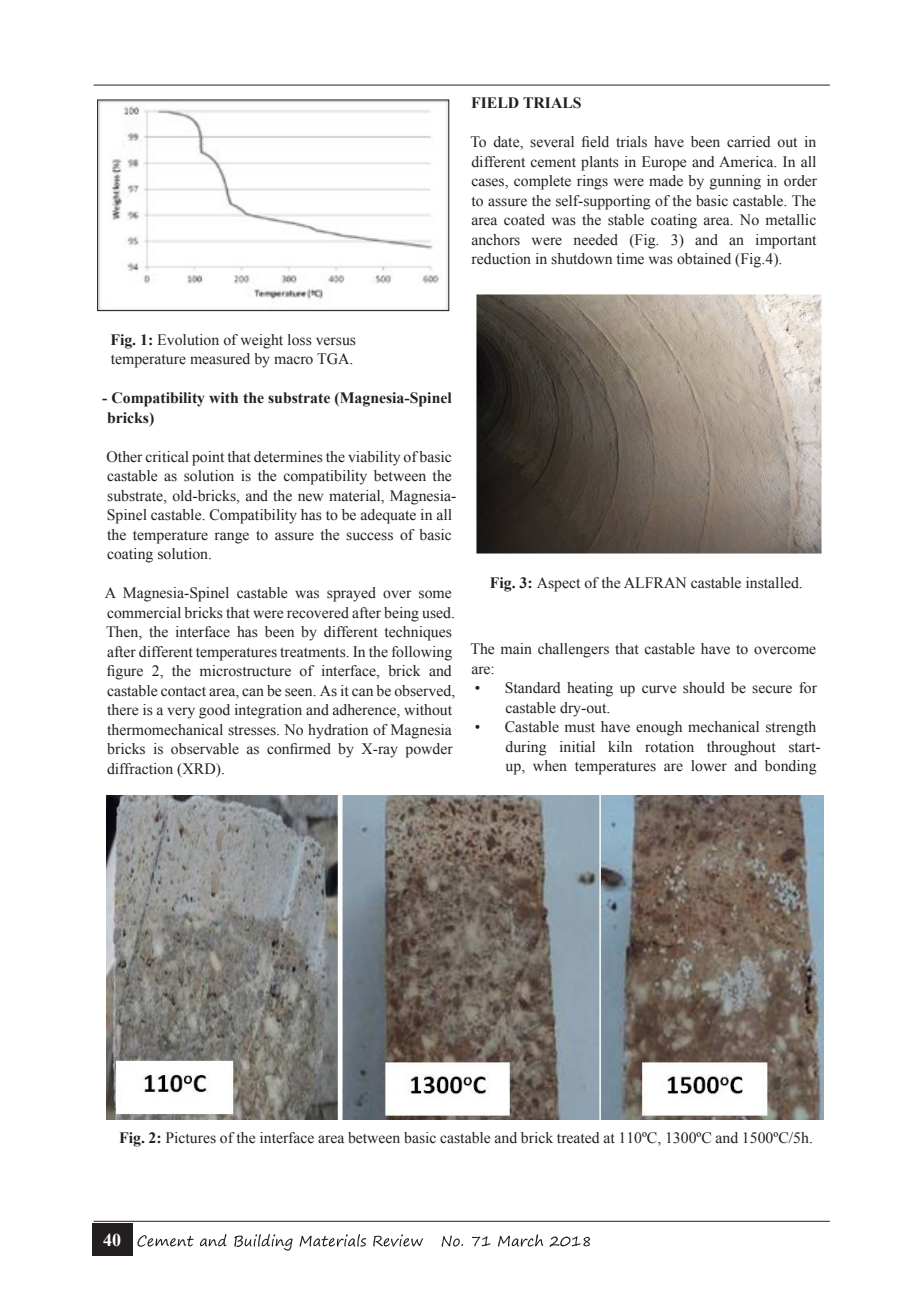
<style>
.page{position:relative;width:915px;height:1306px;background:#fff}
.page>*{position:absolute;margin:0;border:0;box-sizing:border-box;transform-origin:0 0}
.t1{font:700 18px "Times New Roman";color:#fff}
.t2{font:15.75px/19.5px "Times New Roman";color:#231f20}
.t3{font:700 15.75px/19.5px "Times New Roman";color:#231f20}
.s1{font-weight:700}
</style>
<div class="page">
<hr style="left:94px;top:85px;width:735px;height:1px;background:#231f20">
<hr style="left:94px;top:1220px;width:735px;height:1px;background:#231f20">
<div style="left:92px;top:1223px;width:40px;height:32px;background:#231f20"></div>
<svg style="left:137px;top:1234px;width:453px;height:16px"></svg>
<img style="left:99px;top:102px;width:348px;height:207px">
<div style="left:97px;top:100px;width:352px;height:211px;border:1px solid #231f20"></div>
<img style="left:106px;top:795px;width:717px;height:323px">
<img style="left:476px;top:295px;width:344px;height:258px">
<p class="t3" style="left:471px;top:93px;width:112px">FIELD TRIALS</p>
<p class="t2" style="left:470px;top:132px;width:348px;text-align:justify">To date, several field trials have been carried out in different cement plants in Europe and America. In all cases, complete rings were made by gunning in order to assure the self-supporting of the basic castable. The area coated was the stable coating area. No metallic anchors were needed (Fig. 3) and an important reduction in shutdown time was obtained (Fig.4).</p>
<p class="t2" style="left:110px;top:329px;width:247px"><span class="s1">Fig. 1:</span> Evolution of weight loss versus temperature measured by macro TGA.</p>
<p class="t3" style="left:107px;top:387px;width:346px;text-indent:-5px">- Compatibility with the substrate (Magnesia-Spinel bricks)</p>
<p class="t2" style="left:107px;top:446px;width:351px">Other critical point that determines the viability of basic castable as solution is the compatibility between the substrate, old-bricks, and the new material, Magnesia-Spinel castable. Compatibility has to be adequate in all the temperature range to assure the success of basic coating solution.</p>
<p class="t2" style="left:105px;top:582px;width:352px">A Magnesia-Spinel castable was sprayed over some commercial bricks that were recovered after being used.<br>Then, the interface has been by different techniques after different temperatures treatments. In the following figure 2, the microstructure of interface, brick and castable contact area, can be seen. As it can be observed, there is a very good integration and adherence, without thermomechanical stresses. No hydration of Magnesia bricks is observable as confirmed by X-ray powder diffraction (XRD).</p>
<p class="t2" style="left:489px;top:573px;width:314px"><span class="s1">Fig. 3:</span> Aspect of the ALFRAN castable installed.</p>
<p class="t2" style="left:470px;top:639px;width:347px">The main challengers that castable have to overcome are:</p>
<p class="t2" style="left:505px;top:678px;width:313px;text-indent:-30px">• Standard heating up curve should be secure for castable dry-out.</p>
<p class="t2" style="left:505px;top:717px;width:316px;text-indent:-30px">• Castable must have enough mechanical strength during initial kiln rotation throughout start&shy;up, when temperatures are lower and bonding</p>
<p class="t2" style="left:119px;top:1126px;width:695px"><span class="s1">Fig. 2:</span> Pictures of the interface area between basic castable and brick treated at 110ºC, 1300ºC and 1500ºC/5h.</p>
<p class="t1" style="left:103px;top:1226px;width:19px">40</p>
</div>
